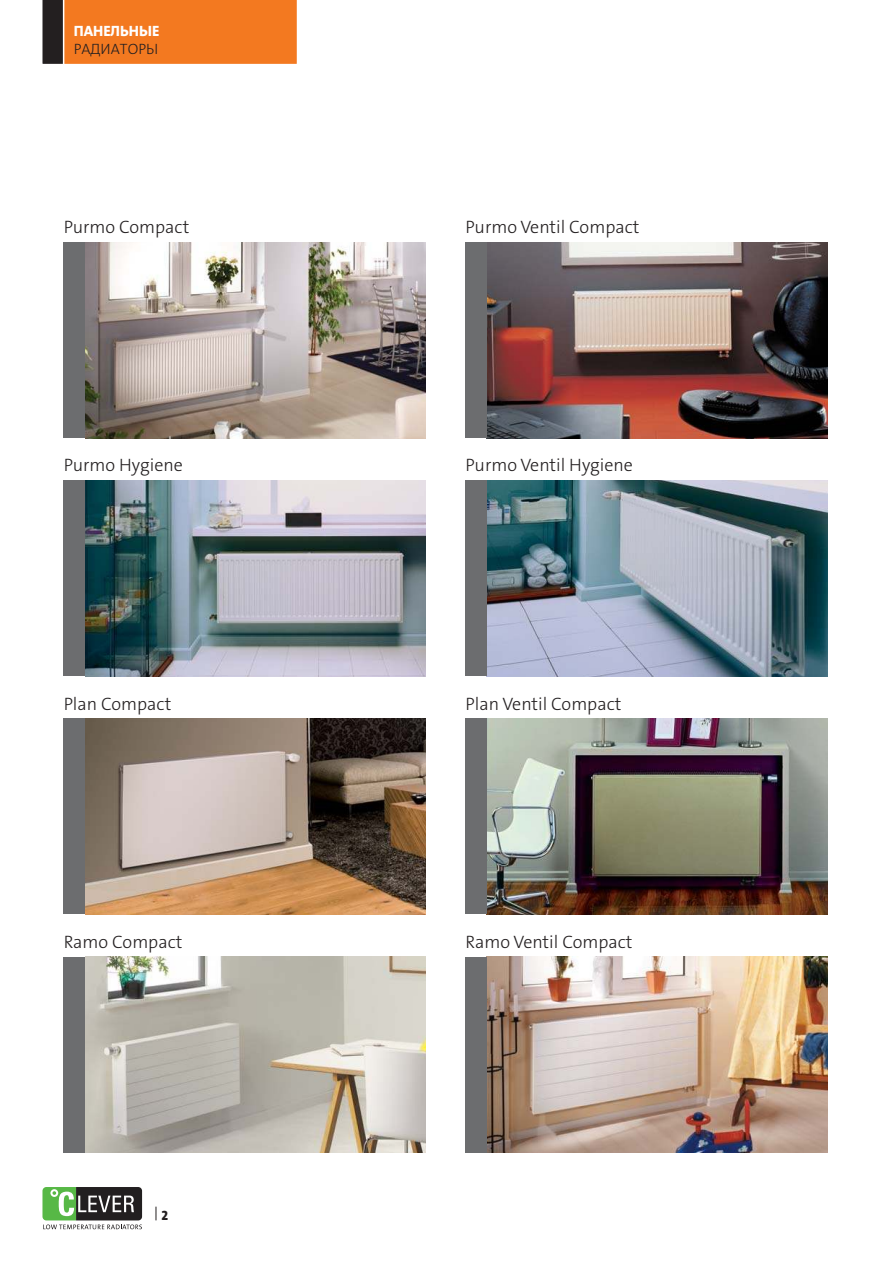
<style>
.page{position:relative;width:893px;height:1263px;background:#fff}
.page>*{position:absolute;margin:0;border:0;box-sizing:border-box;transform-origin:0 0}
.t1{font:18px "The Sans LP3 Lig";color:#231f20}
.t2{font:15px "The Sans LP8 Ex Bld";color:#fff}
.t3{font:15px "The Sans LP3 Lig";color:#231f20}
.t4{font:13.5px "The Sans LP8 Ex Bld";color:#231f20}
</style>
<div class="page">
<svg style="left:42px;top:0;width:255px;height:64px;background:#e27322"></svg>
<svg style="left:42px;top:1187px;width:100px;height:42px"></svg>
<svg style="left:156px;top:1207px;width:1px;height:13px"></svg>
<img style="left:85px;top:719px;width:340px;height:195px">
<img style="left:487px;top:719px;width:340px;height:195px">
<img style="left:85px;top:957px;width:340px;height:195px">
<img style="left:487px;top:957px;width:340px;height:195px">
<img style="left:487px;top:481px;width:340px;height:195px">
<div style="left:466px;top:481px;width:21px;height:195px;background:#6c6d6f"></div>
<img style="left:85px;top:242px;width:340px;height:196px">
<img style="left:487px;top:242px;width:340px;height:196px">
<div style="left:466px;top:242px;width:21px;height:196px;background:#6c6d6f"></div>
<img style="left:85px;top:481px;width:340px;height:195px">
<div style="left:64px;top:481px;width:21px;height:195px;background:#6c6d6f"></div>
<div style="left:466px;top:719px;width:21px;height:195px;background:#6c6d6f"></div>
<div style="left:64px;top:719px;width:21px;height:195px;background:#6c6d6f"></div>
<div style="left:466px;top:957px;width:21px;height:195px;background:#6c6d6f"></div>
<div style="left:64px;top:957px;width:21px;height:195px;background:#6c6d6f"></div>
<div style="left:64px;top:242px;width:21px;height:196px;background:#6c6d6f"></div>
<p class="t2" style="left:74px;top:23px;width:87px">ПАНЕЛЬНЫЕ</p>
<p class="t3" style="left:74px;top:42px;width:86px">РАДИАТОРЫ</p>
<p class="t1" style="left:64px;top:219px;width:127px">Purmo Compact</p>
<p class="t1" style="left:466px;top:219px;width:175px">Purmo Ventil Compact</p>
<p class="t1" style="left:64px;top:457px;width:121px">Purmo Hygiene</p>
<p class="t1" style="left:466px;top:457px;width:169px">Purmo Ventil Hygiene</p>
<p class="t1" style="left:64px;top:696px;width:109px">Plan Compact</p>
<p class="t1" style="left:466px;top:696px;width:157px">Plan Ventil Compact</p>
<p class="t1" style="left:64px;top:934px;width:120px">Ramo Compact</p>
<p class="t1" style="left:466px;top:934px;width:168px">Ramo Ventil Compact</p>
<p class="t4" style="left:162px;top:1209px;width:8px">2</p>
</div>
